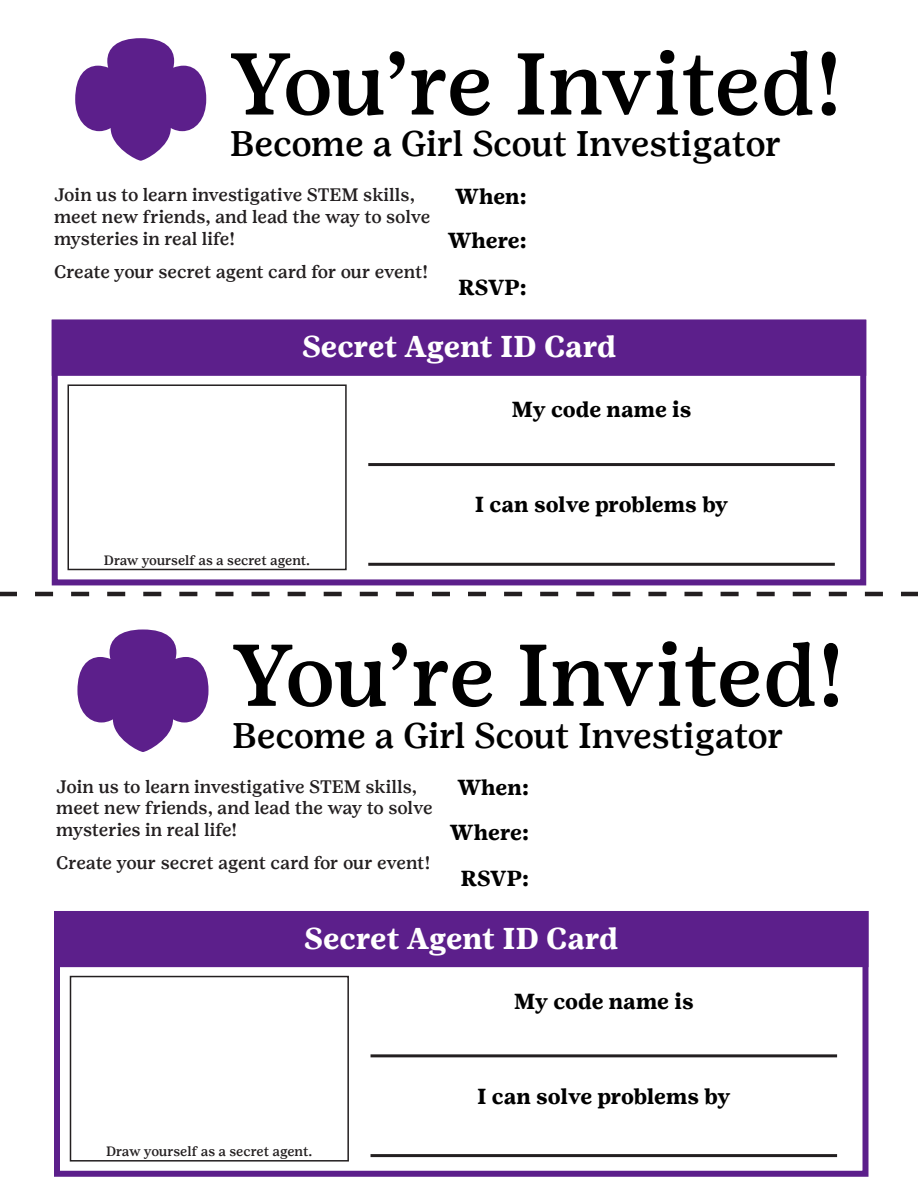
<style>
.page{position:relative;width:918px;height:1188px;background:#fff}
.page>*{position:absolute;margin:0;border:0;box-sizing:border-box;transform-origin:0 0}
.t1{font:500 87.3px "Girl Scout Text";letter-spacing:-.03em;color:#000}
.t2{font:500 35.4px "Girl Scout Text";letter-spacing:-.02em;color:#000}
.t3{font:700 30px "Girl Scout Text";color:#fff}
.t4{font:700 21.6px "Girl Scout Text";letter-spacing:-.01em;color:#000}
.t5{font:500 18px/21.6px "Girl Scout Text";letter-spacing:-.005em;color:#231f20}
.t6{font:500 13.5px "Girl Scout Text";color:#231f20}
</style>
<div class="page">
<svg style="left:0;top:592px;width:918px;height:4px"></svg>
<div style="left:52px;top:320px;width:814px;height:265px;border:6px solid #5c1f8b"></div>
<svg style="left:75px;top:38px;width:131px;height:123px"></svg>
<div style="left:52px;top:320px;width:814px;height:56px;background:#5c1f8b"></div>
<div style="left:68px;top:384px;width:279px;height:186px;border:2px solid #231f20"></div>
<hr style="left:368px;top:463px;width:467px;height:3px;background:#231f20">
<hr style="left:368px;top:563px;width:467px;height:3px;background:#231f20">
<div style="left:54px;top:911px;width:814px;height:266px;border:6px solid #5c1f8b"></div>
<svg style="left:77px;top:629px;width:132px;height:123px"></svg>
<div style="left:54px;top:911px;width:814px;height:56px;background:#5c1f8b"></div>
<div style="left:70px;top:976px;width:279px;height:186px;border:2px solid #231f20"></div>
<hr style="left:371px;top:1054px;width:466px;height:3px;background:#231f20">
<hr style="left:371px;top:1154px;width:466px;height:3px;background:#231f20">
<p class="t1" style="left:230px;top:31px;width:614px">You’re Invited!</p>
<p class="t2" style="left:230px;top:122px;width:553px">Become a Girl Scout Investigator</p>
<p class="t4" style="left:455px;top:183px;width:73px">When:</p>
<p class="t4" style="left:448px;top:228px;width:80px">Where:</p>
<p class="t4" style="left:458px;top:274px;width:70px">RSVP:</p>
<p class="t3" style="left:302px;top:329px;width:316px">Secret Agent ID Card</p>
<p class="t4" style="left:512px;top:397px;width:181px">My code name is</p>
<p class="t5" style="left:54px;top:184px;width:378px">Join us to learn investigative STEM skills, meet new friends, and lead the way to solve mysteries in real life!</p>
<p class="t5" style="left:54px;top:260px;width:376px">Create your secret agent card for our event!</p>
<p class="t6" style="left:104px;top:552px;width:208px">Draw yourself as a secret agent.</p>
<p class="t4" style="left:475px;top:492px;width:255px">I can solve problems by</p>
<p class="t1" style="left:232px;top:622px;width:614px">You’re Invited!</p>
<p class="t2" style="left:232px;top:714px;width:553px">Become a Girl Scout Investigator</p>
<p class="t4" style="left:458px;top:775px;width:73px">When:</p>
<p class="t4" style="left:450px;top:819px;width:80px">Where:</p>
<p class="t4" style="left:461px;top:866px;width:70px">RSVP:</p>
<p class="t3" style="left:304px;top:920px;width:316px">Secret Agent ID Card</p>
<p class="t4" style="left:514px;top:988px;width:181px">My code name is</p>
<p class="t5" style="left:56px;top:775px;width:378px">Join us to learn investigative STEM skills, meet new friends, and lead the way to solve mysteries in real life!</p>
<p class="t5" style="left:56px;top:852px;width:376px">Create your secret agent card for our event!</p>
<p class="t6" style="left:106px;top:1143px;width:208px">Draw yourself as a secret agent.</p>
<p class="t4" style="left:477px;top:1083px;width:255px">I can solve problems by</p>
</div>
